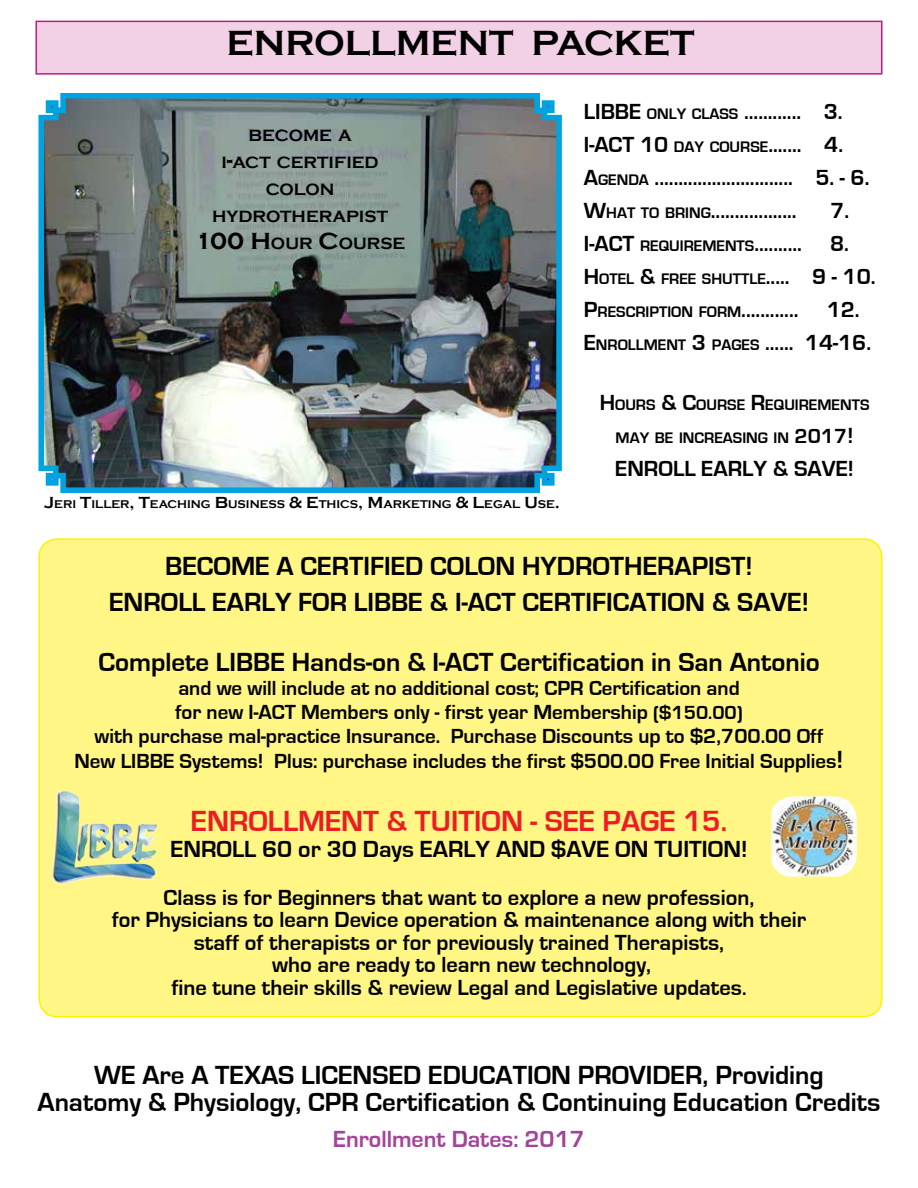
<style>
.page{position:relative;width:918px;height:1188px;background:#fff}
.page>*{position:absolute;margin:0;border:0;box-sizing:border-box;transform-origin:0 0}
.t1{font:700 36px "Copperplate Gothic";color:#000}
.t2{font:700 30px "Eurostile";color:#ed1c24}
.t3{font:700 27px/27px "Eurostile";color:#000;text-align:center}
.t4{font:700 24px "Eurostile";color:#000}
.t5{font:700 24px "Eurostile";color:#a54399}
.t6{font:700 22.5px/22.5px "Eurostile";color:#000;text-align:center}
.t7{font:700 22.5px/33px "Eurostile";color:#000}
.t8{font:700 21px/24.5px "Eurostile";color:#000;text-align:center}
.t9{font:700 16.8px/27px "Copperplate Gothic";color:#000;text-align:center}
.t10{font:700 15.75px/33px "Eurostile";color:#000}
.t11{font:700 11.55px "Copperplate Gothic";color:#000}
.s1{font-size:24px}
.s2{font-size:16.5px}
.s3{font-size:15.75px}
.s4{font-size:22.5px}
.s5{font-size:21px}
.s6{font-size:19.5px}
.s7{font-size:25.5px}
</style>
<div class="page">
<div style="left:39px;top:539px;width:843px;height:478px;background:#fff685;border-radius:18px"></div>
<img style="left:38px;top:93px;width:524px;height:400px">
<div style="left:35px;top:21px;width:848px;height:54px;background:#f2d1e6;border:2px solid #bf1b82"></div>
<img style="left:771px;top:796px;width:86px;height:81px">
<img style="left:53px;top:791px;width:103px;height:92px">
<h1 class="t1" style="left:227px;top:23px;width:29px">ENROLL</h1>
<h1 class="t1" style="left:396px;top:23px;width:164px">MENT PACKE</h1>
<h1 class="t1" style="left:670px;top:23px;width:26px">T</h1>
<p class="t9" style="left:195px;top:122px;width:212px">BECOME A<br>I<span class="s1">-</span>ACT CERTIFIED<br>COLON<br>HYDROTHERAPIST<br><span class="s1">100 H</span>OUR <span class="s1">C</span>OURSE</p>
<p class="t11" style="left:44px;top:497px;width:517px"><span class="s2">J</span>ERI <span class="s2">T</span>ILLER<span class="s2">, T</span>EACHING <span class="s2">B</span>USINESS <span class="s2">&amp; E</span>THICS<span class="s2">, M</span>ARKETING <span class="s2">&amp; L</span>EGAL <span class="s2">U</span>SE<span class="s2">.</span></p>
<p class="t7" style="left:584px;top:95px;width:287px">LIBBE <span class="s3">ONLY CLASS</span> ............ 3.<br>I-ACT 10 <span class="s3">DAY COURSE</span>....... 4.<br>A<span class="s3">GENDA</span> ............................. 5. - 6.<br>W<span class="s3">HAT TO BRING</span>..................</p>
<p class="t7" style="left:830px;top:194px;width:20px">7.</p>
<p class="t7" style="left:584px;top:227px;width:220px">I-ACT <span class="s3">REQUIREMENTS</span>..........</p>
<p class="t7" style="left:830px;top:227px;width:20px">8.</p>
<p class="t10" style="left:584px;top:262px;width:293px"><span class="s4">H</span>OTEL <span class="s4">&amp;</span> FREE SHUTTLE<span class="s4">..... 9 - 10.<br>P</span>RESCRIPTI</p>
<p class="t7" style="left:584px;top:293px;width:289px;text-indent:243px">12.<br>E<span class="s3">NROLLMENT</span> 3 <span class="s3">PAGES</span> ...... 14-16.</p>
<p class="t7" style="left:671px;top:293px;width:129px"><span class="s3">ON FORM</span>............</p>
<p class="t10" style="left:600px;top:388px;width:271px;text-align:center"><span class="s4">H</span>OURS <span class="s4">&amp; C</span>OURSE <span class="s4">R</span>EQUIREMENTS<br>MAY BE INCREASING IN <span class="s5">2017</span><span class="s4">!</span></p>
<p class="t7" style="left:615px;top:452px;width:28px">ENRO</p>
<p class="t7" style="left:673px;top:452px;width:183px">LL EAR LY &amp; SAVE!</p>
<p class="t3" style="left:109px;top:548px;width:702px;line-height:36px">BECOME A CERTIFIED COLON HYDROTHERAPIST!<br>ENROLL EARLY FOR LIBBE &amp; I-ACT CERTIFICATION &amp; SAVE!</p>
<p class="t3" style="left:98px;top:649px;width:723px">Complete LIBBE Hands-on &amp; I-ACT Certification in San Antonio</p>
<p class="t8" style="left:74px;top:676px;width:771px">and we will include at no additional cost; CPR Certification and<br>for new I-ACT Members only - first year Membership <span class="s6">($150.00)<br></span>with purchase mal-practice Insurance. Purchase Discounts up to $2,700.00 Off New LIBBE Systems! Plus: purchase includes the first $500.00 Free Initial Supplies<span class="s7">!</span></p>
<h2 class="t2" style="left:191px;top:805px;width:538px">ENROLLMENT &amp; TUITION - SEE PAGE 15.</h2>
<p class="t4" style="left:170px;top:836px;width:579px">ENROLL 60 or 30 Days EARLY AND $AVE ON TUITION!</p>
<p class="t6" style="left:112px;top:887px;width:696px">Class is for Beginners that want to explore a new profession,<br>for Physicians to learn Device operation &amp; maintenance along with their staff of therapists or for previously trained Therapists,<br>who are ready to learn new technology,<br>fine tune their skills &amp; review Legal and Legislative updates<span class="s5">.</span></p>
<p class="t3" style="left:38px;top:1062px;width:845px">WE Are A TEXAS LICENSED EDUCATION PROVIDER, Providing<br>Anatomy &amp; Physiology, CPR Certification &amp; Continuing Education Credits</p>
<p class="t5" style="left:333px;top:1126px;width:253px">Enrollment Dates: 2017</p>
</div>
